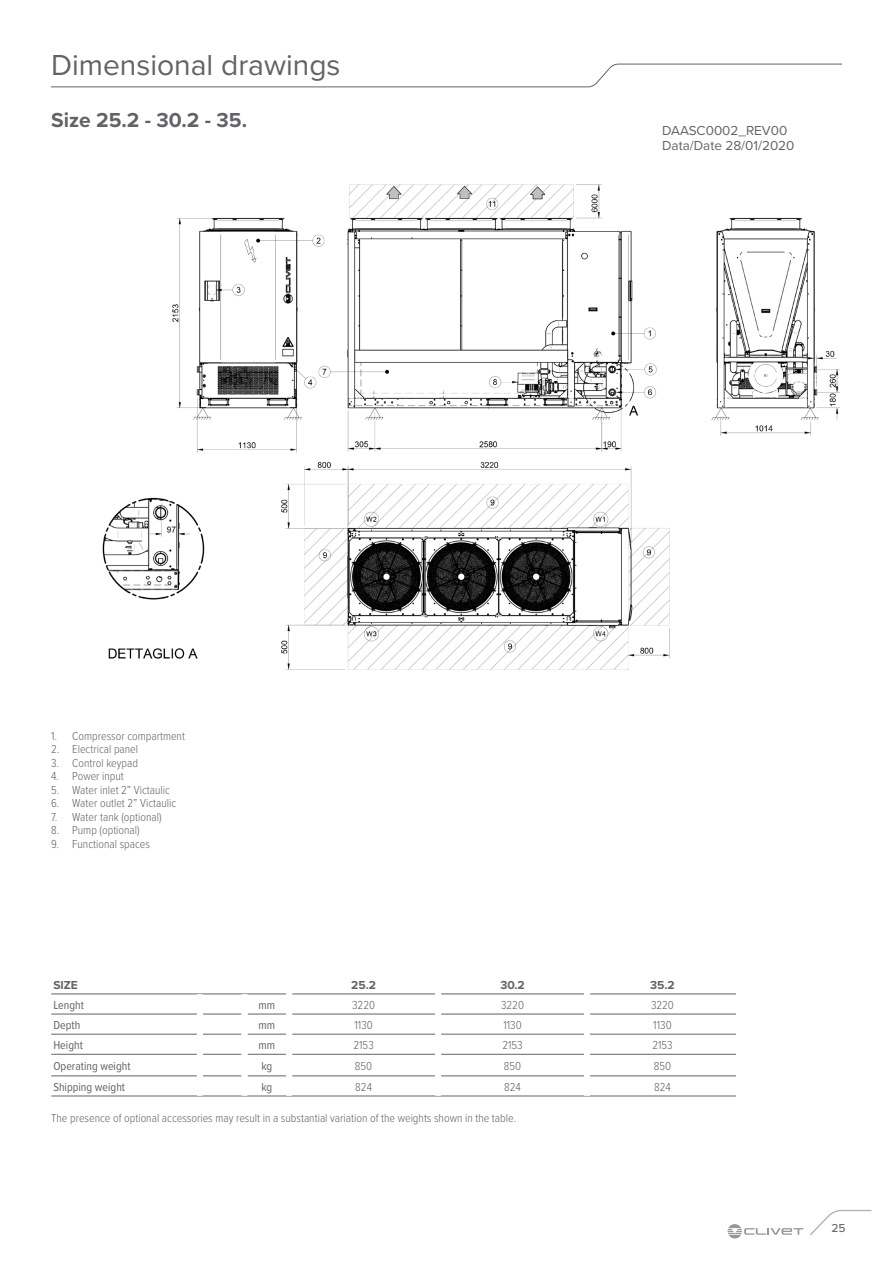
<style>
.page{position:relative;width:893px;height:1263px;background:#fff}
.page>*{position:absolute;margin:0;border:0;box-sizing:border-box;transform-origin:0 0}
.t1{font:30px "Proxima Nova";color:#636366}
.t2{font:700 21px "Proxima Nova";color:#636366}
.t3{font:13.5px/15px "Proxima Nova";color:#636366}
.t4{font:300 12px "Proxima Nova Cond";color:#636366}
.t5{font:12px "Proxima Nova Cond";color:#636366}
.t6{font:700 12px "Proxima Nova";color:#636366}
.t7{font:500 12px "Proxima Nova";color:#6c6d70}
</style>
<div class="page">
<svg style="left:51px;top:63px;width:791px;height:24px"></svg>
<svg style="left:810px;top:1209px;width:62px;height:26px"></svg>
<svg style="left:728px;top:1224px;width:75px;height:14px"></svg>
<img style="left:102px;top:185px;width:737px;height:485px">
<hr style="left:51px;top:994px;width:149px;height:1px;background:#636366">
<hr style="left:200px;top:994px;width:45px;height:1px;background:#636366">
<hr style="left:245px;top:994px;width:41px;height:1px;background:#636366">
<hr style="left:292px;top:994px;width:143px;height:1px;background:#636366">
<hr style="left:441px;top:994px;width:143px;height:1px;background:#636366">
<hr style="left:590px;top:994px;width:146px;height:1px;background:#636366">
<hr style="left:51px;top:1014px;width:146px;height:1px;background:#636366">
<hr style="left:203px;top:1014px;width:39px;height:1px;background:#636366">
<hr style="left:248px;top:1014px;width:38px;height:1px;background:#636366">
<hr style="left:292px;top:1014px;width:143px;height:1px;background:#636366">
<hr style="left:441px;top:1014px;width:143px;height:1px;background:#636366">
<hr style="left:590px;top:1014px;width:146px;height:1px;background:#636366">
<hr style="left:51px;top:1034px;width:146px;height:1px;background:#636366">
<hr style="left:203px;top:1034px;width:39px;height:1px;background:#636366">
<hr style="left:248px;top:1034px;width:38px;height:1px;background:#636366">
<hr style="left:292px;top:1034px;width:143px;height:1px;background:#636366">
<hr style="left:441px;top:1034px;width:143px;height:1px;background:#636366">
<hr style="left:590px;top:1034px;width:146px;height:1px;background:#636366">
<hr style="left:51px;top:1054px;width:146px;height:1px;background:#636366">
<hr style="left:203px;top:1054px;width:39px;height:1px;background:#636366">
<hr style="left:248px;top:1054px;width:38px;height:1px;background:#636366">
<hr style="left:292px;top:1054px;width:143px;height:1px;background:#636366">
<hr style="left:441px;top:1054px;width:143px;height:1px;background:#636366">
<hr style="left:590px;top:1054px;width:146px;height:1px;background:#636366">
<hr style="left:51px;top:1075px;width:146px;height:1px;background:#636366">
<hr style="left:203px;top:1075px;width:39px;height:1px;background:#636366">
<hr style="left:248px;top:1075px;width:38px;height:1px;background:#636366">
<hr style="left:292px;top:1075px;width:143px;height:1px;background:#636366">
<hr style="left:441px;top:1075px;width:143px;height:1px;background:#636366">
<hr style="left:590px;top:1075px;width:146px;height:1px;background:#636366">
<hr style="left:51px;top:1096px;width:149px;height:1px;background:#636366">
<hr style="left:200px;top:1096px;width:45px;height:1px;background:#636366">
<hr style="left:245px;top:1096px;width:44px;height:1px;background:#636366">
<hr style="left:289px;top:1096px;width:149px;height:1px;background:#636366">
<hr style="left:438px;top:1096px;width:149px;height:1px;background:#636366">
<hr style="left:587px;top:1096px;width:149px;height:1px;background:#636366">
<div style="left:197px;top:994px;width:6px;height:20px;background:#fff"></div>
<div style="left:242px;top:994px;width:6px;height:20px;background:#fff"></div>
<h1 class="t1" style="left:51px;top:42px;width:291px">Dimensional drawings</h1>
<h2 class="t2" style="left:51px;top:104px;width:197px">Size 25.2 - 30.2 - 35.</h2>
<p class="t3" style="left:662px;top:122px;width:134px">DAASC0002_REV00<br>Data/Date 28/01/2020</p>
<p class="t4" style="left:51px;top:727px;width:135px">1. Compressor compartment</p>
<p class="t4" style="left:51px;top:740px;width:89px">2. Electrical panel</p>
<p class="t4" style="left:51px;top:754px;width:89px">3. Control keypad</p>
<p class="t4" style="left:51px;top:767px;width:74px">4. Power input</p>
<p class="t4" style="left:51px;top:781px;width:120px">5. Water inlet 2” Victaulic</p>
<p class="t4" style="left:51px;top:794px;width:127px">6. Water outlet 2” Victaulic</p>
<p class="t4" style="left:51px;top:808px;width:112px">7. Water tank (optional)</p>
<p class="t4" style="left:51px;top:821px;width:90px">8. Pump (optional)</p>
<p class="t4" style="left:51px;top:835px;width:100px">9. Functional spaces</p>
<p class="t6" style="left:53px;top:976px;width:26px">SIZE</p>
<p class="t6" style="left:351px;top:976px;width:26px">25.2</p>
<p class="t6" style="left:500px;top:976px;width:26px">30.2</p>
<p class="t6" style="left:650px;top:976px;width:26px">35.2</p>
<p class="t5" style="left:53px;top:996px;width:32px">Lenght</p>
<p class="t5" style="left:259px;top:996px;width:18px">mm</p>
<p class="t4" style="left:352px;top:996px;width:24px">3220</p>
<p class="t4" style="left:501px;top:996px;width:24px">3220</p>
<p class="t4" style="left:651px;top:996px;width:24px">3220</p>
<p class="t5" style="left:53px;top:1016px;width:28px">Depth</p>
<p class="t5" style="left:259px;top:1016px;width:18px">mm</p>
<p class="t4" style="left:354px;top:1016px;width:20px">1130</p>
<p class="t4" style="left:503px;top:1016px;width:20px">1130</p>
<p class="t4" style="left:653px;top:1016px;width:20px">1130</p>
<p class="t5" style="left:53px;top:1036px;width:31px">Height</p>
<p class="t5" style="left:259px;top:1036px;width:18px">mm</p>
<p class="t4" style="left:353px;top:1036px;width:22px">2153</p>
<p class="t4" style="left:502px;top:1036px;width:22px">2153</p>
<p class="t4" style="left:652px;top:1036px;width:22px">2153</p>
<p class="t5" style="left:53px;top:1057px;width:79px">Operating weight</p>
<p class="t5" style="left:261px;top:1057px;width:12px">kg</p>
<p class="t4" style="left:355px;top:1057px;width:19px">850</p>
<p class="t4" style="left:504px;top:1057px;width:19px">850</p>
<p class="t4" style="left:654px;top:1057px;width:19px">850</p>
<p class="t5" style="left:53px;top:1078px;width:73px">Shipping weight</p>
<p class="t5" style="left:261px;top:1078px;width:12px">kg</p>
<p class="t4" style="left:355px;top:1078px;width:18px">824</p>
<p class="t4" style="left:504px;top:1078px;width:18px">824</p>
<p class="t4" style="left:654px;top:1078px;width:18px">824</p>
<p class="t4" style="left:51px;top:1109px;width:466px">The presence of optional accessories may result in a substantial variation of the weights shown in the table.</p>
<p class="t7" style="left:831px;top:1219px;width:16px">25</p>
</div>
